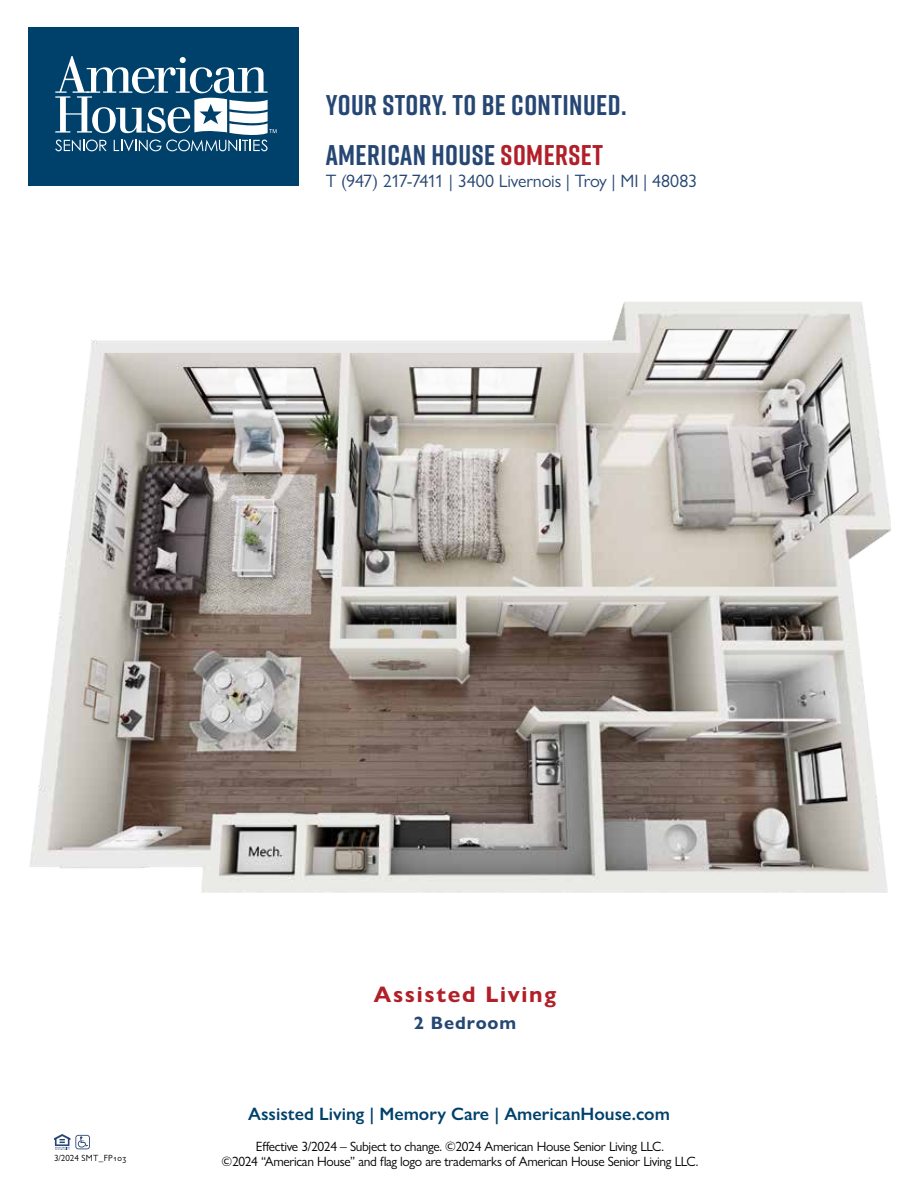
<style>
.page{position:relative;width:918px;height:1188px;background:#fff}
.page>*{position:absolute;margin:0;border:0;box-sizing:border-box;transform-origin:0 0}
.t1{font:700 28.5px/49.7px "Rift";letter-spacing:.015em;color:#264773}
.t2{font:700 22.5px "Gill Sans Nova";letter-spacing:.075em;color:#b11f28}
.t3{font:600 18px "Gill Sans Nova";color:#00416b}
.t4{font:18px "Gill Sans Nova";letter-spacing:-.01em;color:#264773}
.t5{font:700 18px "Gill Sans Nova";letter-spacing:.05em;color:#264773}
.t6{font:13.5px/15px "Gill Sans Nova";letter-spacing:-.025em;color:#000;text-align:center}
.t7{font:9px "Gill Sans Nova";letter-spacing:.04em;color:#000}
.s1{color:#b11f28}
</style>
<div class="page">
<svg style="left:54px;top:1134px;width:36px;height:16px"></svg>
<div style="left:28px;top:27px;width:271px;height:159px;background:#00416b"></div>
<svg style="left:55px;top:56px;width:222px;height:95px"></svg>
<img style="left:29px;top:302px;width:862px;height:590px">
<h1 class="t1" style="left:326px;top:80px;width:302px">YOUR STORY. TO BE CONTINUED.<br>AMERICAN HOUSE <span class="s1">SOMERSET</span></h1>
<h3 class="t4" style="left:326px;top:170px;width:373px">T (947) 217-7411 | 3400 Livernois | Troy | MI | 48083</h3>
<p class="t7" style="left:54px;top:1153px;width:74px">3/2024 SMT_FP103</p>
<h2 class="t2" style="left:374px;top:980px;width:184px">Assisted Living</h2>
<h3 class="t5" style="left:414px;top:1012px;width:104px">2 Bedroom</h3>
<h3 class="t3" style="left:248px;top:1103px;width:423px">Assisted Living | Memory Care | AmericanHouse.com</h3>
<p class="t6" style="left:222px;top:1139px;width:478px">Effective 3/2024 – Subject to change. ©2024 American House Senior Living LLC.<br>©2024 “American House” and flag logo are trademarks of American House Senior Living LLC.</p>
</div>
